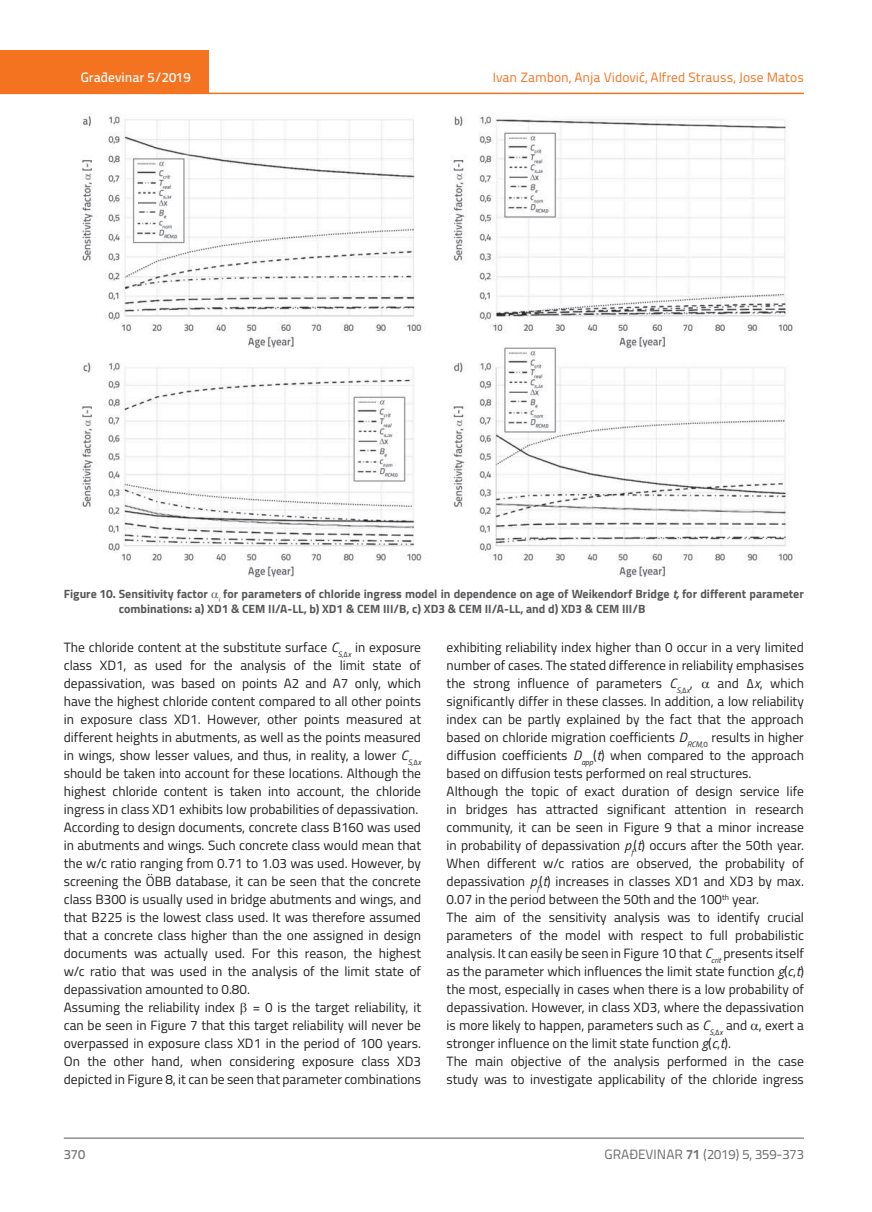
<style>
.page{position:relative;width:872px;height:1212px;background:#fff}
.page>*{position:absolute;margin:0;border:0;box-sizing:border-box;transform-origin:0 0}
.t1{font:13.5px/18px "Titillium";color:#231f20}
.t2{font:13.5px "Titillium Text 22 L";color:#f47321}
.t3{font:13.5px "Titillium Text 22 L";color:#6c6d70}
.t4{font:500 13.5px "Titillium Text 22 L";color:#fff}
.t5{font:500 13.5px "Titillium Text 22 L";color:#787a7d}
.t6{font:700 12px/15px "Titillium";color:#57585a}
.s1{font-style:italic}
.s2{font-weight:700}
</style>
<div class="page">
<div style="left:0;top:50px;width:208px;height:44px;background:#f47321"></div>
<hr style="left:0;top:93px;width:804px;height:1px;background:#f47321">
<hr style="left:64px;top:1138px;width:740px;height:1px;background:#57585a">
<img style="left:80px;top:116px;width:714px;height:462px">
<p class="t4" style="left:81px;top:67px;width:111px">Građevinar 5/2019</p>
<p class="t2" style="left:492px;top:68px;width:313px">Ivan Zambon, Anja Vidović, Alfred Strauss, Jose Matos</p>
<p class="t6" style="left:119px;top:586px;width:686px;text-indent:-55px">Figure 10. Sensitivity factor <sub>i</sub> for parameters of chloride ingress model in dependence on age of Weikendorf Bridge <span class="s1">t,</span> for different parameter combinations: a) XD1 &amp; CEM II/A-LL, b) XD1 &amp; CEM III/B, c) XD3 &amp; CEM II/A-LL, and d) XD3 &amp; CEM III/B</p>
<p class="t1" style="left:64px;top:638px;width:359px">The chloride content at the substitute surface <span class="s1">C</span><sub>S</sub><sub>,Δ</sub><sub>x</sub> in exposure class XD1, as used for the analysis of the limit state of depassivation, was based on points A2 and A7 only, which have the highest chloride content compared to all other points in exposure class XD1. However, other points measured at different heights in abutments, as well as the points measured in wings, show lesser values, and thus, in reality, a lower <span class="s1">C</span><sub>S</sub><sub>,Δ</sub><sub>x </sub>should be taken into account for these locations. Although the highest chloride content is taken into account, the chloride ingress in class XD1 exhibits low probabilities of depassivation.<br>According to design documents, concrete class B160 was used in abutments and wings. Such concrete class would mean that the w/c ratio ranging from 0.71 to 1.03 was used. However, by screening the ÖBB database, it can be seen that the concrete class B300 is usually used in bridge abutments and wings, and that B225 is the lowest class used. It was therefore assumed that a concrete class higher than the one assigned in design documents was actually used. For this reason, the highest w/c ratio that was used in the analysis of the limit state of depassivation amounted to 0.80.<br>Assuming the reliability index</p>
<p class="t1" style="left:64px;top:998px;width:359px;text-align:justify;text-indent:189px">= 0 is the target reliability, it can be seen in Figure 7 that this target reliability will never be overpassed in exposure class XD1 in the period of 100 years.<br>On the other hand, when considering exposure class XD3 depicted in Figure 8, it can be seen that parameter combinations</p>
<p class="t1" style="left:446px;top:637px;width:359px;text-align:justify">exhibiting reliability index higher than 0 occur in a very limited number of cases. The stated difference in reliability emphasises the strong influence of parameters <span class="s1">C</span><sub>S</sub><sub>,Δ</sub><sub>x</sub>,</p>
<p class="t1" style="left:446px;top:674px;width:359px;text-indent:271px">and Δ<span class="s1">x</span>, which significantly differ in these classes. In addition, a low reliability index can be partly explained by the fact that the approach based on chloride migration coefficients <span class="s1">D</span><sub>RCM</sub><sub>,0</sub> results in higher diffusion coefficients <span class="s1">D</span><sub>app</sub>(<span class="s1">t</span>) when compared to the approach based on diffusion tests performed on real structures.<br>Although the topic of exact duration of design service life in bridges has attracted significant attention in research community, it can be seen in Figure 9 that a minor increase in probability of depassivation <span class="s1">p</span><sub>f</sub>(<span class="s1">t</span>) occurs after the 50th year.<br>When different w/c ratios are observed, the probability of depassivation <span class="s1">p</span><sub>f</sub>(<span class="s1">t</span>) increases in classes XD1 and XD3 by max.<br>0.07 in the period between the 50th and the 100<sup>th</sup> year.<br>The aim of the sensitivity analysis was to identify crucial parameters of the model with respect to full probabilistic analysis. It can easily be seen in Figure 10 that <span class="s1">C</span><sub>crit</sub> presents itself as the parameter which influences the limit state function <span class="s1">g</span>(<span class="s1">c</span>,<span class="s1">t</span>) the most, especially in cases when there is a low probability of depassivation. However, in class XD3, where the depassivation is more likely to happen, parameters such as <span class="s1">C</span><sub>S</sub><sub>,Δ</sub><sub>x</sub> and , exert a stronger influence on the limit state function <span class="s1">g</span>(<span class="s1">c</span>,<span class="s1">t</span>).<br>The main objective of the analysis performed in the case study was to investigate applicability of the chloride ingress</p>
<p class="t5" style="left:64px;top:1144px;width:23px">370</p>
<p class="t3" style="left:604px;top:1144px;width:201px">GRAĐEVINAR <span class="s2">71</span> (2019) 5, 359-373</p>
</div>
